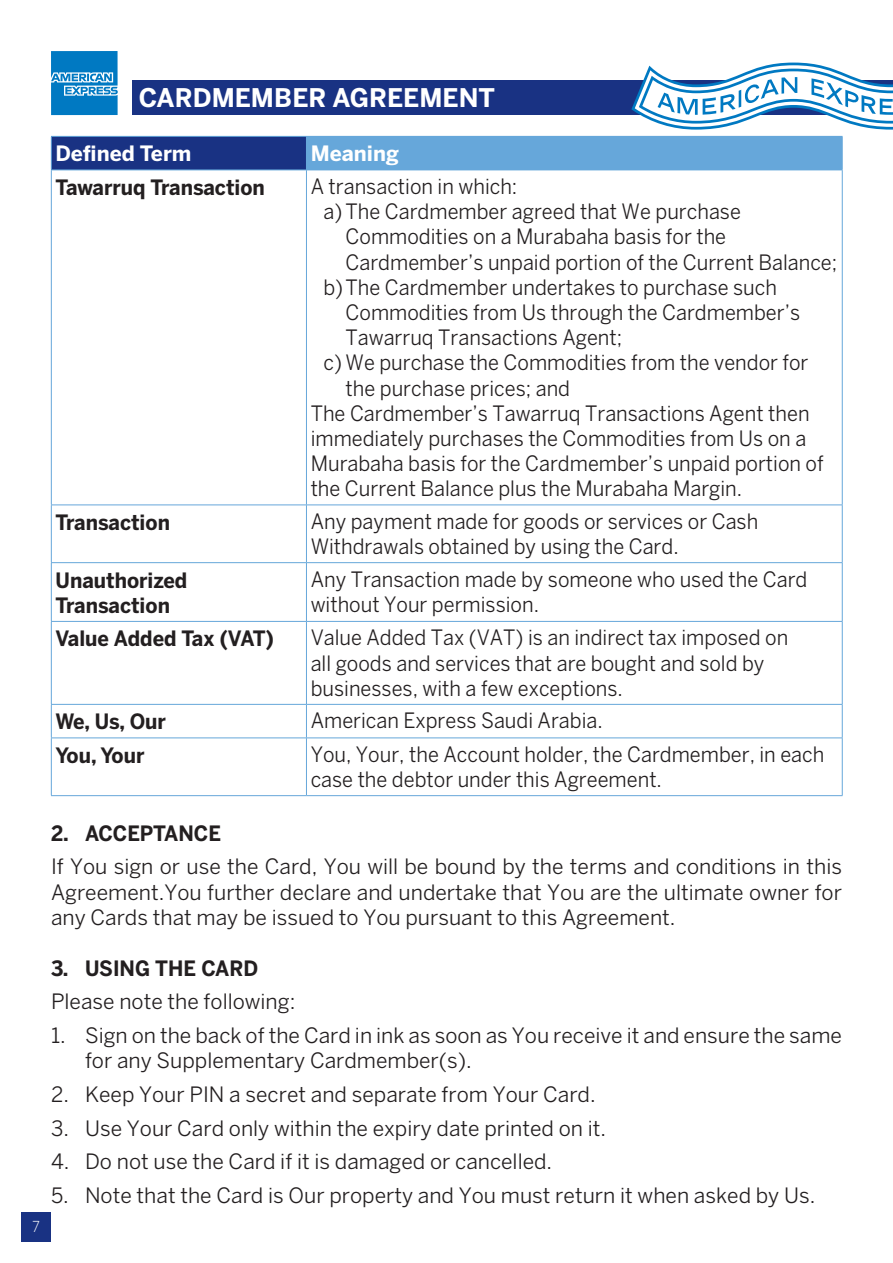
<style>
.page{position:relative;width:893px;height:1263px;background:#fff}
.page>*{position:absolute;margin:0;border:0;box-sizing:border-box;transform-origin:0 0}
.t1{font:700 25.5px "Benton Sans";color:#fff}
.t2{font:21px/25.2px "Benton Sans";color:#231f20;scale:.95 1}
.t3{font:21px/25.2px "Benton Sans";color:#231f20}
.t4{font:700 21px/25.2px "Benton Sans";color:#231f20;scale:.95 1}
.t5{font:700 21px "Benton Sans";color:#fff}
.t6{font:300 15px "Benton Sans";color:#fff;scale:.95 1}
</style>
<div class="page">
<div style="left:21px;top:1212px;width:30px;height:30px;background:#193283"></div>
<svg style="left:51px;top:51px;width:67px;height:64px;background:#258cca"></svg>
<div style="left:132px;top:80px;width:761px;height:35px;background:#193283"></div>
<svg style="left:631px;top:63px;width:262px;height:67px"></svg>
<div style="left:51px;top:136px;width:255px;height:34px;background:#193283"></div>
<div style="left:306px;top:136px;width:536px;height:34px;background:#66a7da"></div>
<hr style="left:51px;top:136px;width:255px;height:1px;background:#66a7da">
<hr style="left:51px;top:137px;width:1px;height:33px;background:#66a7da">
<hr style="left:842px;top:137px;width:1px;height:33px;background:#66a7da">
<hr style="left:51px;top:170px;width:255px;height:1px;background:#66a7da">
<hr style="left:306px;top:170px;width:536px;height:1px;background:#66a7da">
<hr style="left:51px;top:170px;width:1px;height:335px;background:#66a7da">
<hr style="left:306px;top:170px;width:1px;height:335px;background:#66a7da">
<hr style="left:842px;top:170px;width:1px;height:335px;background:#66a7da">
<hr style="left:51px;top:505px;width:255px;height:1px;background:#66a7da">
<hr style="left:51px;top:505px;width:1px;height:57px;background:#66a7da">
<hr style="left:306px;top:505px;width:536px;height:1px;background:#66a7da">
<hr style="left:306px;top:505px;width:1px;height:57px;background:#66a7da">
<hr style="left:842px;top:505px;width:1px;height:57px;background:#66a7da">
<hr style="left:51px;top:562px;width:255px;height:1px;background:#66a7da">
<hr style="left:51px;top:563px;width:1px;height:58px;background:#66a7da">
<hr style="left:306px;top:562px;width:536px;height:1px;background:#66a7da">
<hr style="left:306px;top:563px;width:1px;height:58px;background:#66a7da">
<hr style="left:842px;top:563px;width:1px;height:58px;background:#66a7da">
<hr style="left:51px;top:621px;width:255px;height:1px;background:#66a7da">
<hr style="left:51px;top:622px;width:1px;height:82px;background:#66a7da">
<hr style="left:306px;top:621px;width:536px;height:1px;background:#66a7da">
<hr style="left:306px;top:622px;width:1px;height:82px;background:#66a7da">
<hr style="left:842px;top:622px;width:1px;height:82px;background:#66a7da">
<hr style="left:51px;top:704px;width:255px;height:1px;background:#66a7da">
<hr style="left:51px;top:705px;width:1px;height:33px;background:#66a7da">
<hr style="left:306px;top:704px;width:536px;height:1px;background:#66a7da">
<hr style="left:306px;top:705px;width:1px;height:33px;background:#66a7da">
<hr style="left:842px;top:705px;width:1px;height:33px;background:#66a7da">
<hr style="left:51px;top:738px;width:255px;height:1px;background:#66a7da">
<hr style="left:51px;top:738px;width:1px;height:57px;background:#66a7da">
<hr style="left:306px;top:738px;width:536px;height:1px;background:#66a7da">
<hr style="left:306px;top:738px;width:1px;height:57px;background:#66a7da">
<hr style="left:842px;top:738px;width:1px;height:57px;background:#66a7da">
<hr style="left:51px;top:795px;width:255px;height:1px;background:#66a7da">
<hr style="left:306px;top:795px;width:536px;height:1px;background:#66a7da">
<p class="t1" style="left:139px;top:83px;width:358px">CARDMEMBER AGREEMENT</p>
<p class="t5" style="left:311px;top:141px;width:90px">Meaning</p>
<p class="t5" style="left:56px;top:141px;width:137px">Defined Term</p>
<p class="t4" style="left:56px;top:174px;width:222px">Tawarruq Transaction</p>
<p class="t4" style="left:56px;top:509px;width:122px">Transaction</p>
<p class="t2" style="left:311px;top:173px;width:219px">A transaction in which:</p>
<p class="t2" style="left:323px;top:199px;width:441px">)a The Cardmember agreed that We purchase</p>
<p class="t2" style="left:346px;top:224px;width:402px">Commodities on a Murabaha basis for the</p>
<p class="t2" style="left:346px;top:249px;width:519px">Cardmember s’ unpaid portion of the Current Balance;</p>
<p class="t2" style="left:323px;top:274px;width:479px">)b The Cardmember undertakes to purchase such</p>
<p class="t2" style="left:346px;top:299px;width:480px">Commodities from Us through the Cardmember s’</p>
<p class="t2" style="left:346px;top:325px;width:293px">Tawarruq Transactions Agent;</p>
<p class="t2" style="left:323px;top:350px;width:512px">)c We purchase the Commodities from the vendor for</p>
<p class="t2" style="left:346px;top:375px;width:238px">the purchase prices; and</p>
<p class="t2" style="left:311px;top:400px;width:527px">The Cardmember s’ Tawarruq Transactions Agent then</p>
<p class="t2" style="left:311px;top:425px;width:523px">immediately purchases the Commodities from Us on a</p>
<p class="t2" style="left:311px;top:451px;width:541px">Murabaha basis for the Cardmember s’ unpaid portion of</p>
<p class="t2" style="left:311px;top:476px;width:456px">the Current Balance plus the Murabaha Margin.</p>
<p class="t2" style="left:311px;top:508px;width:473px">Any payment made for goods or services or Cash</p>
<p class="t2" style="left:311px;top:534px;width:389px">Withdrawals obtained by using the Card.</p>
<p class="t4" style="left:56px;top:567px;width:140px">Unauthorized<br>Transaction</p>
<p class="t2" style="left:311px;top:566px;width:524px">Any Transaction made by someone who used the Card without Your permission.</p>
<p class="t2" style="left:311px;top:625px;width:504px">Value Added Tax (VAT) is an indirect tax imposed on</p>
<p class="t4" style="left:56px;top:626px;width:231px">Value Added Tax (VAT)</p>
<p class="t4" style="left:56px;top:709px;width:118px">We, Us, Our</p>
<p class="t4" style="left:56px;top:742px;width:95px">You, Your</p>
<p class="t2" style="left:311px;top:650px;width:479px">all goods and services that are bought and sold by businesses, with a few exceptions.</p>
<p class="t2" style="left:311px;top:708px;width:309px">American Express Saudi Arabia.</p>
<p class="t2" style="left:311px;top:741px;width:542px">You, Your, the Account holder, the Cardmember in, each</p>
<p class="t2" style="left:311px;top:767px;width:371px">case the debtor under this Agreement.</p>
<p class="t6" style="left:32px;top:1218px;width:10px">7</p>
<p class="t4" style="left:51px;top:820px;width:20px">2.</p>
<p class="t3" style="left:51px;top:854px;width:792px;text-align:justify">If You sign or use the Card, You will be bound by the terms and conditions in this Agreement.You further declare and undertake that You are the ultimate owner for any Cards that may be issued to You pursuant to this Agreement.</p>
<p class="t4" style="left:85px;top:955px;width:184px">USING THE CARD</p>
<p class="t4" style="left:85px;top:820px;width:145px">ACCEPTANCE</p>
<p class="t4" style="left:51px;top:955px;width:20px">3.</p>
<p class="t3" style="left:85px;top:984px;width:758px;line-height:33.8px;text-indent:-34px">Please note the following:<br>Sign on the back of the Card in ink as soon as You receive it and ensure the same</p>
<p class="t3" style="left:51px;top:1022px;width:16px">1.</p>
<p class="t3" style="left:51px;top:1081px;width:19px">2.</p>
<p class="t3" style="left:85px;top:1043px;width:512px;line-height:33.8px">for any Supplementary Cardmember . (s(<br>Keep Your PIN a secret and separate from Your Card.</p>
<p class="t3" style="left:51px;top:1115px;width:20px">3.</p>
<p class="t3" style="left:85px;top:1115px;width:523px">Use Your Card only within the expiry date printed on it.</p>
<p class="t3" style="left:51px;top:1149px;width:20px">4.</p>
<p class="t3" style="left:85px;top:1149px;width:469px">Do not use the Card itif is damaged or cancelled.</p>
<p class="t3" style="left:51px;top:1182px;width:19px">5.</p>
<p class="t3" style="left:85px;top:1182px;width:732px">Note that the Card is Our property and You must return it when asked by Us.</p>
</div>
